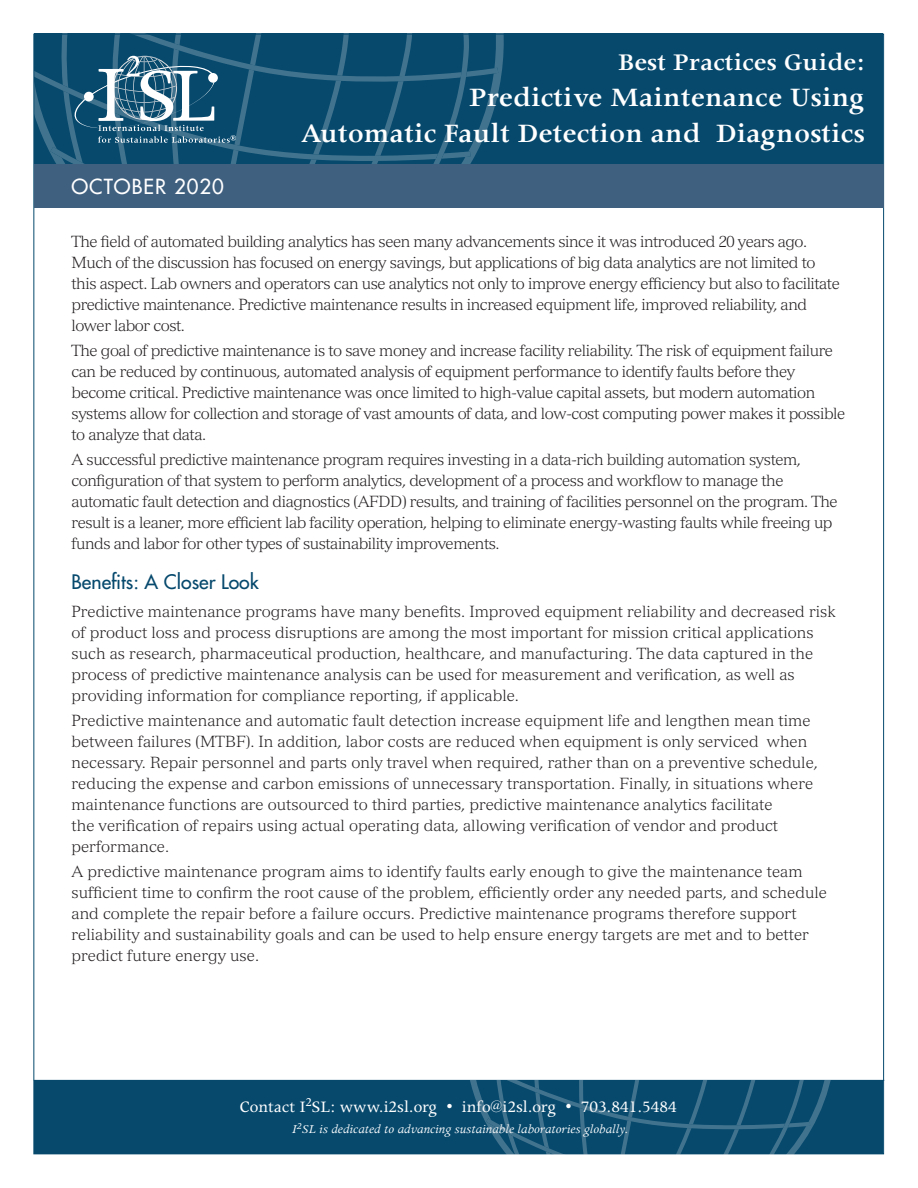
<style>
.page{position:relative;width:918px;height:1188px;background:#fff}
.page>*{position:absolute;margin:0;border:0;box-sizing:border-box;transform-origin:0 0}
.t1{font:600 30px "Apollo MT Std";color:#fff}
.t2{font:600 27px "Apollo MT Std";color:#fff}
.t3{font:500 20.25px "Futura Std";letter-spacing:.05em;color:#fff}
.subhead{font:500 19.5px "Futura Std";color:#06496d}
.t4{font:18px "Apollo MT Std";color:#fff}
.body{font:300 15.75px/21px "Versailles LT Std";color:#231f20}
.body-2{font:300 15.75px/21px "Versailles LT Std";letter-spacing:-.03em;color:#231f20}
.t5{font:italic 13.5px "Apollo MT Std";color:#fff}
</style>
<div class="page">
<div style="left:34px;top:34px;width:849px;height:171px;background:#06496d"></div>
<svg style="left:35px;top:36px;width:469px;height:128px"></svg>
<div style="left:208px;top:73px;width:10px;height:10px;background:#fff;border-radius:50%"></div>
<div style="left:84px;top:92px;width:10px;height:9px;background:#fff;border-radius:50%"></div>
<div style="left:35px;top:1080px;width:848px;height:74px;background:#06496d"></div>
<hr style="left:34px;top:1080px;width:850px;height:1px;background:#06496d">
<div style="left:34px;top:164px;width:850px;height:43px;background:#406080"></div>
<svg style="left:470px;top:1080px;width:361px;height:74px"></svg>
<p class="t3" style="left:72px;top:173px;width:154px">OCTOBER 2020</p>
<p class="t2" style="left:618px;top:48px;width:248px">Best Practices Guide:</p>
<p class="t1" style="left:469px;top:81px;width:398px">Predictive Maintenance Using</p>
<p class="t1" style="left:301px;top:117px;width:566px">Automatic Fault Detection and Diagnostics</p>
<p class="body-2" style="left:72px;top:231px;width:770px">The field of automated building analytics has seen many advancements since it was introduced 20 years ago.<br>Much of the discussion has focused on energy savings, but applications of big data analytics are not limited to this aspect. Lab owners and operators can use analytics not only to improve energy efficiency but also to facilitate predictive maintenance. Predictive maintenance results in increased equipment life, improved reliability, and lower labor cost.</p>
<p class="body-2" style="left:72px;top:340px;width:775px">The goal of predictive maintenance is to save money and increase facility reliability. The risk of equipment failure can be reduced by continuous, automated analysis of equipment performance to identify faults before they become critical. Predictive maintenance was once limited to high-value capital assets, but modern automation systems allow for collection and storage of vast amounts of data, and low-cost computing power makes it possible to analyze that data.</p>
<p class="body-2" style="left:72px;top:449px;width:768px">A successful predictive maintenance program requires investing in a data-rich building automation system, configuration of that system to perform analytics, development of a process and workflow to manage the automatic fault detection and diagnostics (AFDD) results, and training of facilities personnel on the program. The result is a leaner, more efficient lab facility operation, helping to eliminate energy-wasting faults while freeing up funds and labor for other types of sustainability improvements.</p>
<p class="subhead" style="left:72px;top:569px;width:189px">Benefits: A Closer Look</p>
<p class="body" style="left:72px;top:601px;width:766px">Predictive maintenance programs have many benefits. Improved equipment reliability and decreased risk of product loss and process disruptions are among the most important for mission critical applications such as research, pharmaceutical production, healthcare, and manufacturing. The data captured in the process of predictive maintenance analysis can be used for measurement and verification, as well as providing information for compliance reporting, if applicable.</p>
<p class="body" style="left:72px;top:710px;width:748px">Predictive maintenance and automatic fault detection increase equipment life and lengthen mean time between failures (MTBF). In addition, labor costs are reduced when equipment is only serviced when necessary. Repair personnel and parts only travel when required, rather than on a preventive schedule, reducing the expense and carbon emissions of unnecessary transportation. Finally, in situations where maintenance functions are outsourced to third parties, predictive maintenance analytics facilitate<br>the verification of repairs using actual operating data, allowing verification of vendor and product performance.</p>
<p class="body" style="left:72px;top:861px;width:757px">A predictive maintenance program aims to identify faults early enough to give the maintenance team sufficient time to confirm the root cause of the problem, efficiently order any needed parts, and schedule and complete the repair before a failure occurs. Predictive maintenance programs therefore support reliability and sustainability goals and can be used to help ensure energy targets are met and to better predict future energy use.</p>
<p class="t4" style="left:240px;top:1097px;width:438px">Contact I<sup>2</sup>SL: www.i2sl.org • info@i2sl.org • 703.841.5484</p>
<p class="t5" style="left:292px;top:1122px;width:338px">I<sup>2</sup>SL is dedicated to advancing sustainable laboratories globally.</p>
</div>
